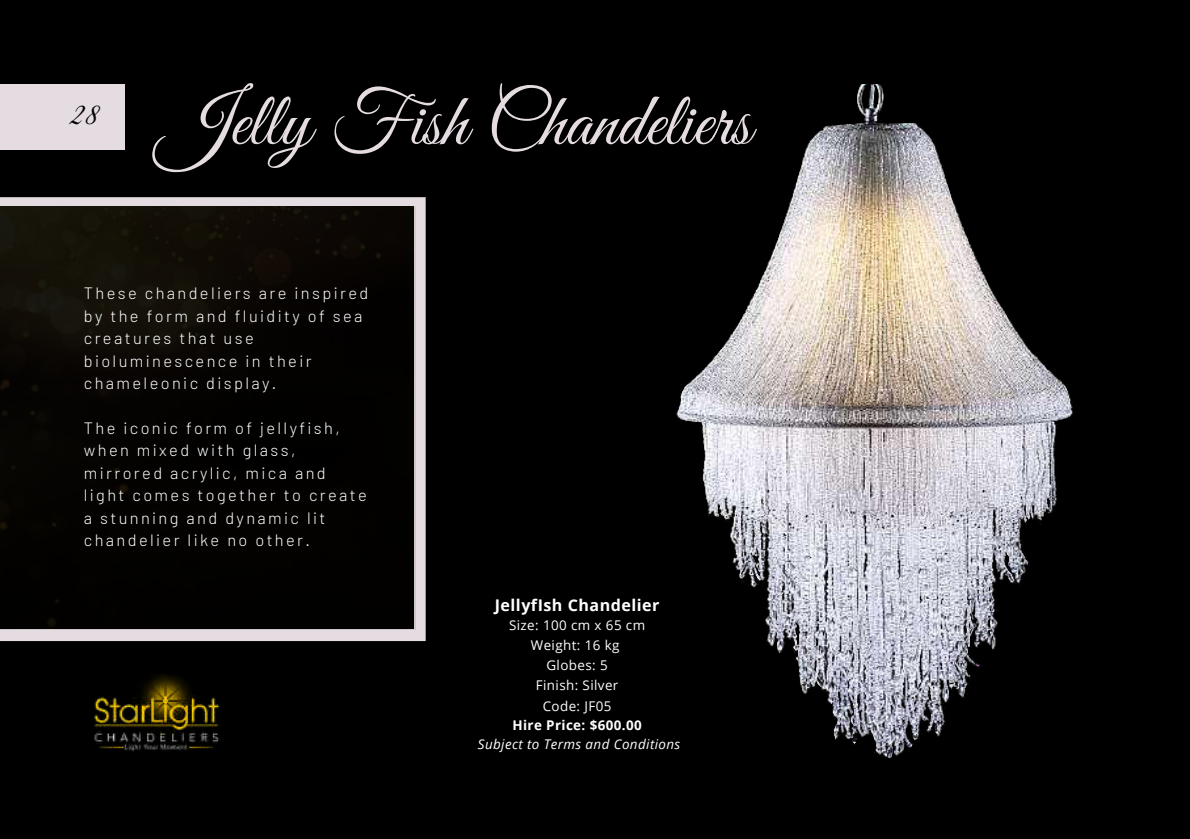
<style>
.page{position:relative;width:1190px;height:839px;background:#fff}
.page>*{position:absolute;margin:0;border:0;box-sizing:border-box;transform-origin:0 0}
.t1{font:75.8px "Great Vibes";color:#e5dce2}
.t2{font:32px "Great Vibes";color:#000}
.t3{font:300 16.4px/22.4px "Barlow";letter-spacing:.145em;color:#fff}
.t4{font:700 16px "Open Sans";letter-spacing:.03em;color:#fff}
.t5{font:13.4px/20.2px "Open Sans";letter-spacing:.03em;color:#fff;text-align:center}
.t6{font:italic 13.4px "Open Sans";letter-spacing:.03em;color:#fff}
.t7{font:700 13.4px "Open Sans";letter-spacing:.03em;color:#fff}
</style>
<div class="page">
<div style="left:0;top:0;width:1190px;height:838px;background:#000"></div>
<img style="left:94px;top:674px;width:126px;height:78px">
<svg style="left:0;top:197px;width:426px;height:444px;background:#dfd7dc"></svg>
<img style="left:0;top:206px;width:415px;height:423px">
<img style="left:676px;top:85px;width:397px;height:673px">
<div style="left:0;top:84px;width:124px;height:66px;background:#e5dce2"></div>
<h2 class="t2" style="left:69px;top:96px;width:31px">28</h2>
<h1 class="t1" style="left:157px;top:79px;width:596px">Jelly Fish Chandeliers</h1>
<p class="t3" style="left:84px;top:281px;width:286px">These chandeliers are inspired by the form and fluidity of sea creatures that use bioluminescence in their chameleonic display.</p>
<p class="t3" style="left:84px;top:416px;width:285px">The iconic form of jellyfish, when mixed with glass, mirrored acrylic, mica and light comes together to create a stunning and dynamic lit chandelier like no other.</p>
<p class="t4" style="left:495px;top:593px;width:166px">JellyfIsh Chandelier</p>
<p class="t5" style="left:509px;top:614px;width:138px">Size: 100 cm x 65 cm<br>Weight: 16 kg<br>Globes: 5<br>Finish: Silver<br>Code: JF05</p>
<p class="t7" style="left:512px;top:715px;width:131px">Hire Price: $600.00</p>
<p class="t6" style="left:478px;top:734px;width:204px">Subject to Terms and Conditions</p>
</div>
